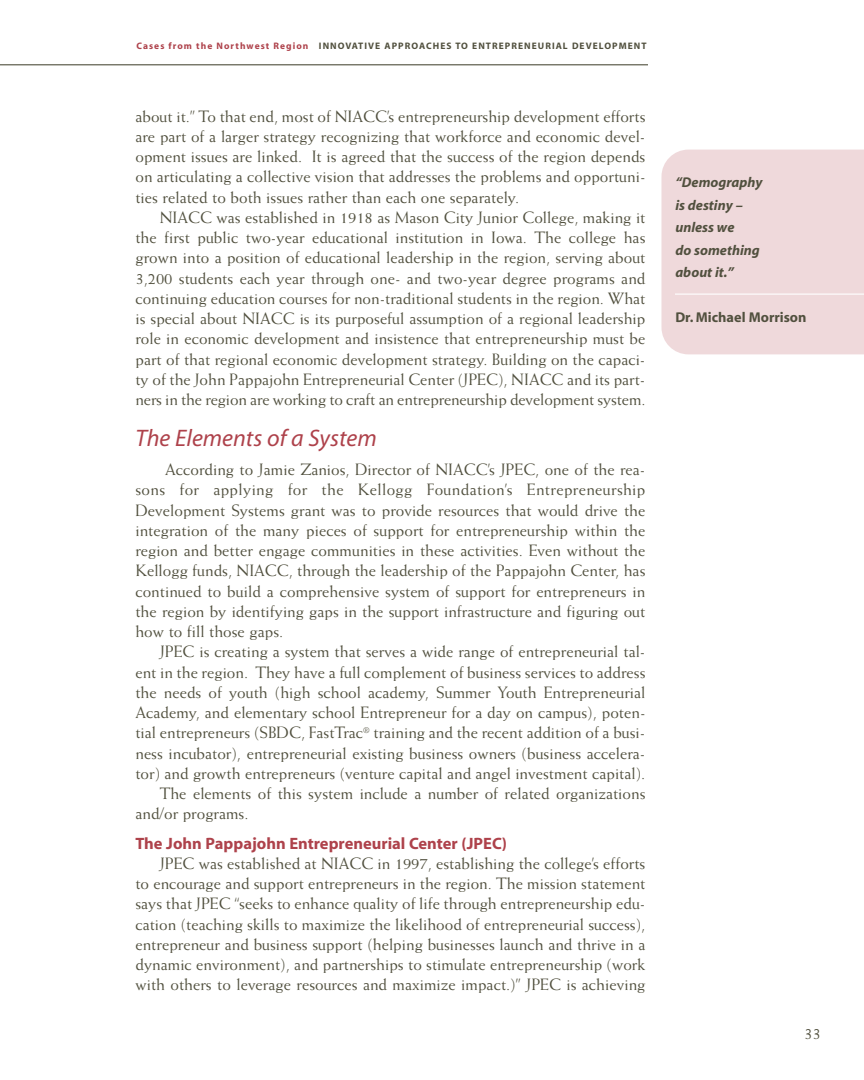
<style>
.page{position:relative;width:864px;height:1080px;background:#fff}
.page>*{position:absolute;margin:0;border:0;box-sizing:border-box;transform-origin:0 0}
.t1{font:italic 24px "Myriad";color:#ae424b}
.t2{font:16.5px/20.2px "Weiss";color:#51503e;text-align:justify}
.t3{font:700 16.5px "Myriad";color:#ae424b}
.t4{font:italic 700 14.25px/22.5px "Myriad";color:#51503e}
.t5{font:700 14.25px "Myriad";color:#51503e}
.t6{font:700 9.45px "Myriad";letter-spacing:.11em;color:#51503e}
.s1{color:#ae424b}
</style>
<div class="page">
<hr style="left:0;top:64px;width:648px;height:1px;background:#51503e">
<div style="left:662px;top:150px;width:202px;height:204px;background:#efd9db"></div>
<hr style="left:675px;top:294px;width:189px;height:1px;background:#fff">
<p class="t6" style="left:137px;top:42px;width:512px"><span class="s1">Cases from the Northwest Region</span> INNOVATIVE APPROACHES TO ENTREPRENEURIAL DEVELOPMENT</p>
<p class="t2" style="left:135px;top:107px;width:512px">about it.” To that end, most of NIACC’s entrepreneurship development efforts are part of a larger strategy recognizing that workforce and economic devel&shy;opment issues are linked. It is agreed that the success of the region depends on articulating a collective vision that addresses the problems and opportuni&shy;ties related to both issues rather than each one separately.</p>
<p class="t2" style="left:135px;top:208px;width:512px;text-indent:24px">NIACC was established in 1918 as Mason City Junior College, making it the first public two-year educational institution in Iowa. The college has grown into a position of educational leadership in the region, serving about 3,200 students each year through one- and two-year degree programs and continuing education courses for non-traditional students in the region. What is special about NIACC is its purposeful assumption of a regional leadership role in economic development and insistence that entrepreneurship must be part of that regional economic development strategy. Building on the capaci&shy;ty of the John Pappajohn Entrepreneurial Center (JPEC), NIACC and its part&shy;ners in the region are working to craft an entrepreneurship development system.</p>
<h1 class="t1" style="left:135px;top:429px;width:243px">The Elements of a System</h1>
<p class="t2" style="left:135px;top:461px;width:512px;text-indent:30px">According to Jamie Zanios, Director of NIACC’s JPEC, one of the rea&shy;sons for applying for the Kellogg Foundation’s Entrepreneurship Development Systems grant was to provide resources that would drive the integration of the many pieces of support for entrepreneurship within the region and better engage communities in these activities. Even without the Kellogg funds, NIACC, through the leadership of the Pappajohn Center, has continued to build a comprehensive system of support for entrepreneurs in the region by identifying gaps in the support infrastructure and figuring out how to fill those gaps.</p>
<p class="t2" style="left:160px;top:643px;width:487px">JPEC is creating a system that serves a wide range of entrepreneurial tal-</p>
<p class="t2" style="left:135px;top:663px;width:512px">ent in the region. They have a full complement of business services to address</p>
<p class="t2" style="left:135px;top:683px;width:512px">the needs of youth (high school academy, Summer Youth Entrepreneurial</p>
<p class="t2" style="left:135px;top:704px;width:512px">Academy, and elementary school Entrepreneur for a day on campus), poten-</p>
<p class="t2" style="left:135px;top:724px;width:511px">tial entrepreneurs (SBDC, FastTrac<sup>®</sup> training and the recent addition of a busi-</p>
<p class="t2" style="left:135px;top:744px;width:511px">ness incubator), entrepreneurial existing business owners (business accelera-</p>
<p class="t2" style="left:135px;top:764px;width:511px">tor) and growth entrepreneurs (venture capital and angel investment capital).</p>
<p class="t2" style="left:160px;top:785px;width:487px">The elements of this system include a number of related organizations</p>
<p class="t2" style="left:135px;top:805px;width:115px">and/or programs.</p>
<p class="t3" style="left:135px;top:837px;width:373px">The John Pappajohn Entrepreneurial Center (JPEC)</p>
<p class="t2" style="left:135px;top:854px;width:512px;text-indent:24px">JPEC was established at NIACC in 1997, establishing the college’s efforts to encourage and support entrepreneurs in the region. The mission statement says that JPEC “seeks to enhance quality of life through entrepreneurship edu&shy;cation (teaching skills to maximize the likelihood of entrepreneurial success), entrepreneur and business support (helping businesses launch and thrive in a dynamic environment), and partnerships to stimulate entrepreneurship (work with others to leverage resources and maximize impact.)” JPEC is achieving</p>
<p class="t4" style="left:675px;top:172px;width:89px">“Demography is destiny – unless we<br>do something about it.”</p>
<p class="t5" style="left:675px;top:312px;width:133px">Dr. Michael Morrison</p>
<p class="t2" style="left:804px;top:1024px;width:18px">33</p>
</div>
